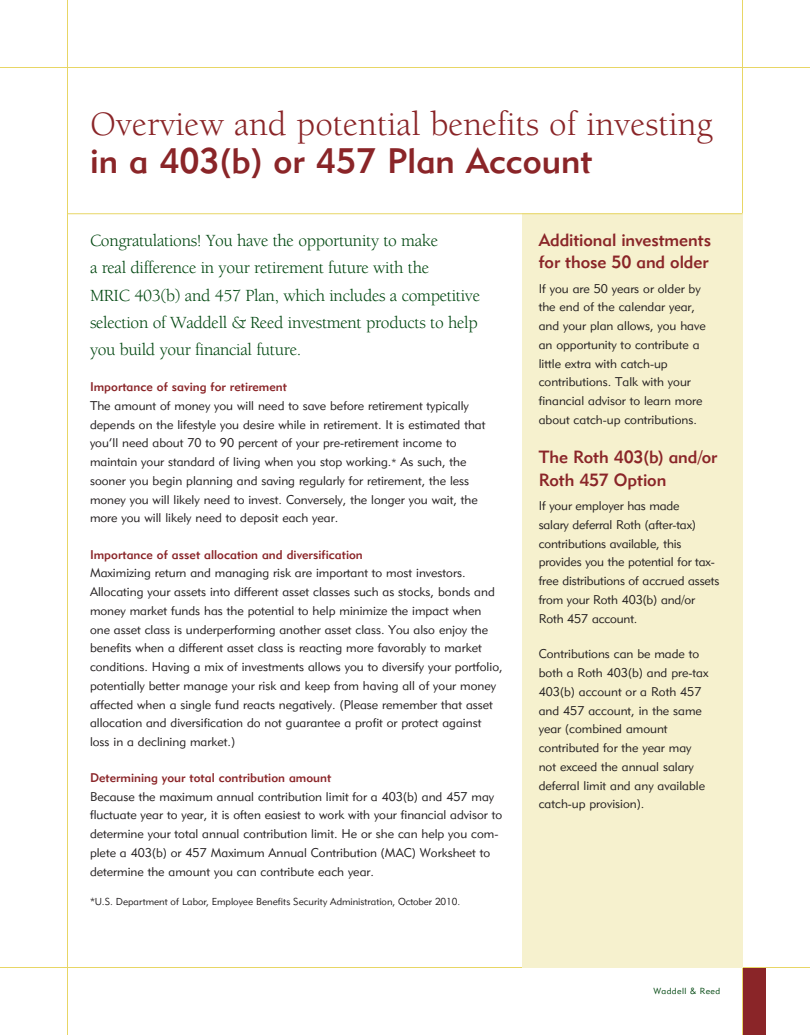
<style>
.page{position:relative;width:810px;height:1035px;background:#fff}
.page>*{position:absolute;margin:0;border:0;box-sizing:border-box;transform-origin:0 0}
.DISPLAY{font:35px/37.5px "Berkeley";color:#8a2528}
.Intro{font:17.5px/27.5px "Berkeley";letter-spacing:-.02em;color:#004710}
.Subhead{font:17.5px/22.5px "Geometric 415 BT Medium A";letter-spacing:-.005em;color:#8a2528}
.BODY{font:12.5px/18.8px "Geometric 415 BT Lite A";color:#231f20}
.Intro-2{font:12.5px/18.8px "Geometric 415 BT Lite A";color:#231f20}
.BODY-2{font:10px "Geometric 415 BT Lite A";color:#231f20}
.t1{font:8.75px "Geometric 415 BT Lite A";letter-spacing:.05em;color:#004710}
.s1{font-family:"Geometric 415 BT Medium A"}
.s2{font-family:"Geometric 415 BT Medium A";color:#8a2528}
.s3{font-size:10px}
</style>
<div class="page">
<div style="left:743px;top:968px;width:22px;height:67px;background:#8a2528"></div>
<hr style="left:0;top:67px;width:810px;height:1px;background:#e8d665">
<hr style="left:742px;top:0;width:1px;height:1035px;background:#e8d665">
<hr style="left:67px;top:0;width:1px;height:1035px;background:#e8d665">
<hr style="left:0;top:967px;width:810px;height:1px;background:#e8d665">
<div style="left:522px;top:213px;width:220px;height:755px;background:#f6f1ce"></div>
<hr style="left:68px;top:213px;width:674px;height:1px;background:#e8d665">
<p class="DISPLAY" style="left:90px;top:106px;width:624px">Overview and potential benefits of investing <span class="s1">in a 403(b) or 457 Plan Account</span></p>
<p class="Intro" style="left:90px;top:227px;width:392px">Congratulations! You have the opportunity to make<br>a real difference in your retirement future with the<br>MRIC 403(b) and 457 Plan, which includes a competitive selection of Waddell &amp; Reed investment products to help you build your financial future.</p>
<p class="Intro-2" style="left:90px;top:377px;width:397px"><span class="s2">Importance of saving for retirement<br></span>The amount of money you will need to save before retirement typically depends on the lifestyle you desire while in retirement. It is estimated that you’ll need about 70 to 90 percent of your pre-retirement income to maintain your standard of living when you stop working.<span class="s3">*</span> As such, the sooner you begin planning and saving regularly for retirement, the less money you will likely need to invest. Conversely, the longer you wait, the more you will likely need to deposit each year.</p>
<p class="BODY" style="left:90px;top:545px;width:414px"><span class="s2">Importance of asset allocation and diversification<br></span>Maximizing return and managing risk are important to most investors.<br>Allocating your assets into different asset classes such as stocks, bonds and money market funds has the potential to help minimize the impact when one asset class is underperforming another asset class. You also enjoy the benefits when a different asset class is reacting more favorably to market conditions. Having a mix of investments allows you to diversify your portfolio, potentially better manage your risk and keep from having all of your money affected when a single fund reacts negatively. (Please remember that asset allocation and diversification do not guarantee a profit or protect against loss in a declining market.)</p>
<p class="BODY" style="left:90px;top:768px;width:414px"><span class="s2">Determining your total contribution amount<br></span>Because the maximum annual contribution limit for a 403(b) and 457 may fluctuate year to year, it is often easiest to work with your financial advisor to determine your total annual contribution limit. He or she can help you com&shy;plete a 403(b) or 457 Maximum Annual Contribution (MAC) Worksheet to determine the amount you can contribute each year.</p>
<p class="BODY-2" style="left:90px;top:895px;width:372px">*U.S. Department of Labor, Employee Benefits Security Administration, October 2010.</p>
<p class="Subhead" style="left:539px;top:228px;width:174px">Additional investments for those 50 and older</p>
<p class="BODY" style="left:539px;top:279px;width:169px">If you are 50 years or older by the end of the calendar year, and your plan allows, you have an opportunity to contribute a little extra with catch-up contributions. Talk with your financial advisor to learn more about catch-up contributions.</p>
<p class="Subhead" style="left:539px;top:446px;width:180px">The Roth 403(b) and/or<br>Roth 457 Option</p>
<p class="BODY" style="left:539px;top:496px;width:182px">If your employer has made<br>salary deferral Roth (after-tax) contributions available, this provides you the potential for tax&shy;free distributions of accrued assets from your Roth 403(b) and/or<br>Roth 457 account.</p>
<p class="BODY" style="left:539px;top:644px;width:171px">Contributions can be made to both a Roth 403(b) and pre-tax<br>403(b) account or a Roth 457 and 457 account, in the same year (combined amount contributed for the year may not exceed the annual salary deferral limit and any available catch-up provision).</p>
<p class="t1" style="left:653px;top:985px;width:68px">Waddell &amp; Reed</p>
</div>
